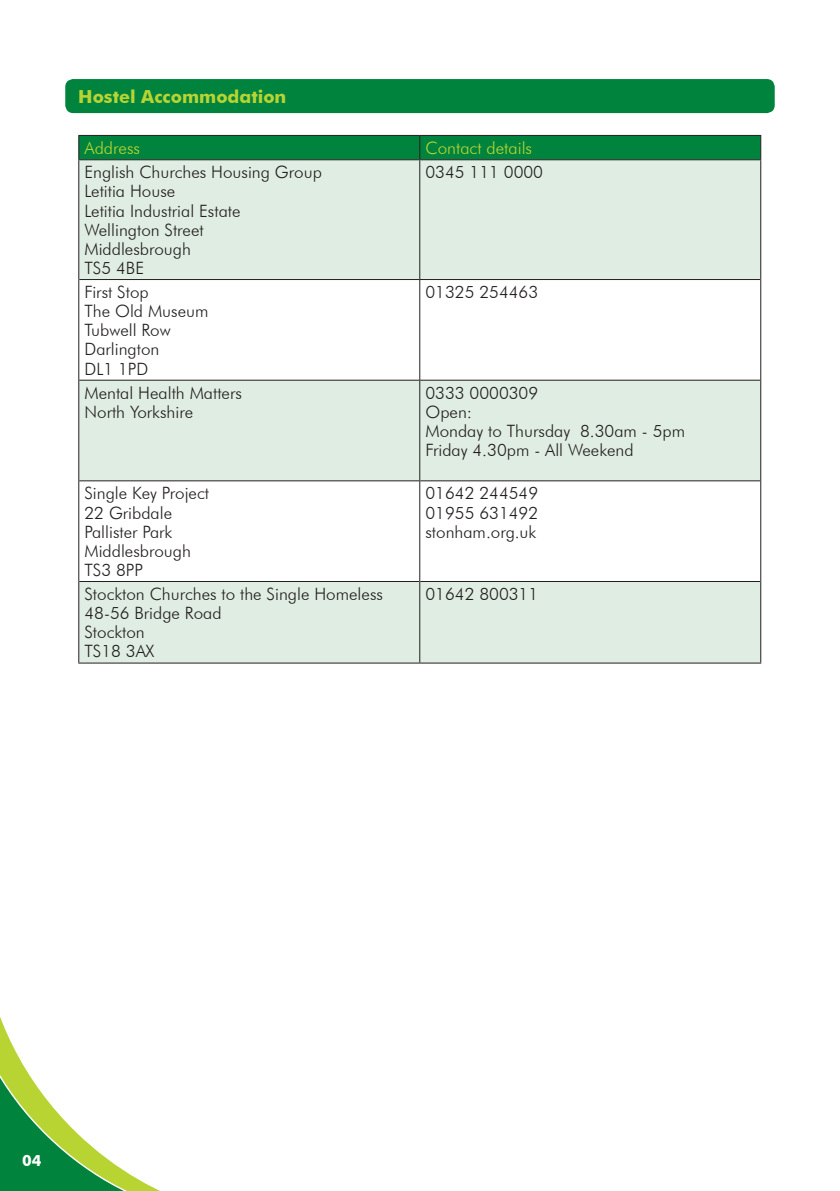
<style>
.page{position:relative;width:840px;height:1191px;background:#fff}
.page>*{position:absolute;margin:0;border:0;box-sizing:border-box;transform-origin:0 0}
.t1{font:700 18px "Futura BT";color:#b8d432}
.t2{font:300 17px "Futura BT";color:#231f20}
.t3{font:300 17px "Futura BT";color:#b8d432}
.t4{font:700 15.4px "Futura BT";color:#fff}
</style>
<div class="page">
<div style="left:65px;top:79px;width:709px;height:34px;background:#00843d;border-radius:8px"></div>
<svg style="left:79px;top:160px;width:680px;height:502px;fill:#e0ede2"></svg>
<hr style="left:79px;top:480px;width:340px;height:1px;background:#231f20">
<hr style="left:79px;top:581px;width:340px;height:1px;background:#231f20">
<hr style="left:420px;top:480px;width:339px;height:1px;background:#231f20">
<hr style="left:420px;top:581px;width:339px;height:1px;background:#231f20">
<div style="left:78px;top:135px;width:682px;height:24px;background:#00843d"></div>
<hr style="left:419px;top:160px;width:1px;height:119px;background:#231f20">
<hr style="left:419px;top:280px;width:1px;height:100px;background:#231f20">
<hr style="left:419px;top:380px;width:1px;height:101px;background:#231f20">
<hr style="left:419px;top:481px;width:1px;height:100px;background:#231f20">
<hr style="left:419px;top:581px;width:1px;height:81px;background:#231f20">
<hr style="left:78px;top:159px;width:341px;height:1px;background:#231f20">
<hr style="left:78px;top:160px;width:1px;height:119px;background:#231f20">
<hr style="left:419px;top:159px;width:341px;height:1px;background:#231f20">
<hr style="left:759px;top:160px;width:1px;height:119px;background:#231f20">
<hr style="left:78px;top:279px;width:1px;height:101px;background:#231f20">
<hr style="left:759px;top:279px;width:1px;height:101px;background:#231f20">
<hr style="left:78px;top:380px;width:1px;height:101px;background:#231f20">
<hr style="left:759px;top:380px;width:1px;height:101px;background:#231f20">
<hr style="left:78px;top:481px;width:1px;height:100px;background:#231f20">
<hr style="left:759px;top:481px;width:1px;height:100px;background:#231f20">
<hr style="left:78px;top:581px;width:1px;height:81px;background:#231f20">
<hr style="left:759px;top:581px;width:1px;height:81px;background:#231f20">
<hr style="left:78px;top:662px;width:341px;height:1px;background:#231f20">
<hr style="left:419px;top:662px;width:341px;height:1px;background:#231f20">
<hr style="left:79px;top:279px;width:340px;height:1px;background:#231f20">
<hr style="left:79px;top:380px;width:340px;height:1px;background:#231f20">
<hr style="left:419px;top:380px;width:340px;height:1px;background:#231f20">
<hr style="left:419px;top:279px;width:340px;height:1px;background:#231f20">
<svg style="left:0;top:1017px;width:160px;height:174px"></svg>
<p class="t1" style="left:78px;top:86px;width:209px">Hostel Accommodation</p>
<p class="t3" style="left:84px;top:138px;width:57px">Address</p>
<p class="t3" style="left:425px;top:138px;width:108px">Contact details</p>
<p class="t2" style="left:84px;top:162px;width:239px">English Churches Housing Group</p>
<p class="t2" style="left:84px;top:181px;width:92px">Letitia House</p>
<p class="t2" style="left:84px;top:200px;width:157px">Letitia Industrial Estate</p>
<p class="t2" style="left:84px;top:219px;width:121px">Wellington Street</p>
<p class="t2" style="left:84px;top:238px;width:108px">Middlesbrough</p>
<p class="t2" style="left:84px;top:257px;width:61px">TS5 4BE</p>
<p class="t2" style="left:425px;top:162px;width:119px">0345 111 0000</p>
<p class="t2" style="left:84px;top:282px;width:66px">First Stop</p>
<p class="t2" style="left:84px;top:301px;width:126px">The Old Museum</p>
<p class="t2" style="left:84px;top:320px;width:88px">Tubwell Row</p>
<p class="t2" style="left:84px;top:339px;width:76px">Darlington</p>
<p class="t2" style="left:84px;top:358px;width:65px">DL1 1PD</p>
<p class="t2" style="left:84px;top:382px;width:159px">Mental Health Matters</p>
<p class="t2" style="left:84px;top:401px;width:110px">North Yorkshire</p>
<p class="t2" style="left:84px;top:483px;width:126px">Single Key Project</p>
<p class="t2" style="left:84px;top:502px;width:89px">22 Gribdale</p>
<p class="t2" style="left:84px;top:521px;width:89px">Pallister Park</p>
<p class="t2" style="left:84px;top:540px;width:108px">Middlesbrough</p>
<p class="t2" style="left:84px;top:559px;width:60px">TS3 8PP</p>
<p class="t2" style="left:84px;top:584px;width:300px">Stockton Churches to the Single Homeless</p>
<p class="t2" style="left:84px;top:603px;width:138px">48-56 Bridge Road</p>
<p class="t2" style="left:84px;top:622px;width:62px">Stockton</p>
<p class="t2" style="left:84px;top:641px;width:71px">TS18 3AX</p>
<p class="t2" style="left:425px;top:282px;width:114px">01325 254463</p>
<p class="t2" style="left:425px;top:382px;width:114px">0333 0000309</p>
<p class="t2" style="left:425px;top:401px;width:48px">Open:</p>
<p class="t2" style="left:425px;top:420px;width:261px">Monday to Thursday 8.30am - 5pm</p>
<p class="t2" style="left:425px;top:440px;width:209px">Friday 4.30pm - All Weekend</p>
<p class="t2" style="left:425px;top:483px;width:114px">01642 244549</p>
<p class="t2" style="left:425px;top:502px;width:114px">01955 631492</p>
<p class="t2" style="left:425px;top:521px;width:112px">stonham.org.uk</p>
<p class="t2" style="left:425px;top:584px;width:114px">01642 800311</p>
<p class="t4" style="left:22px;top:1151px;width:21px">04</p>
</div>
